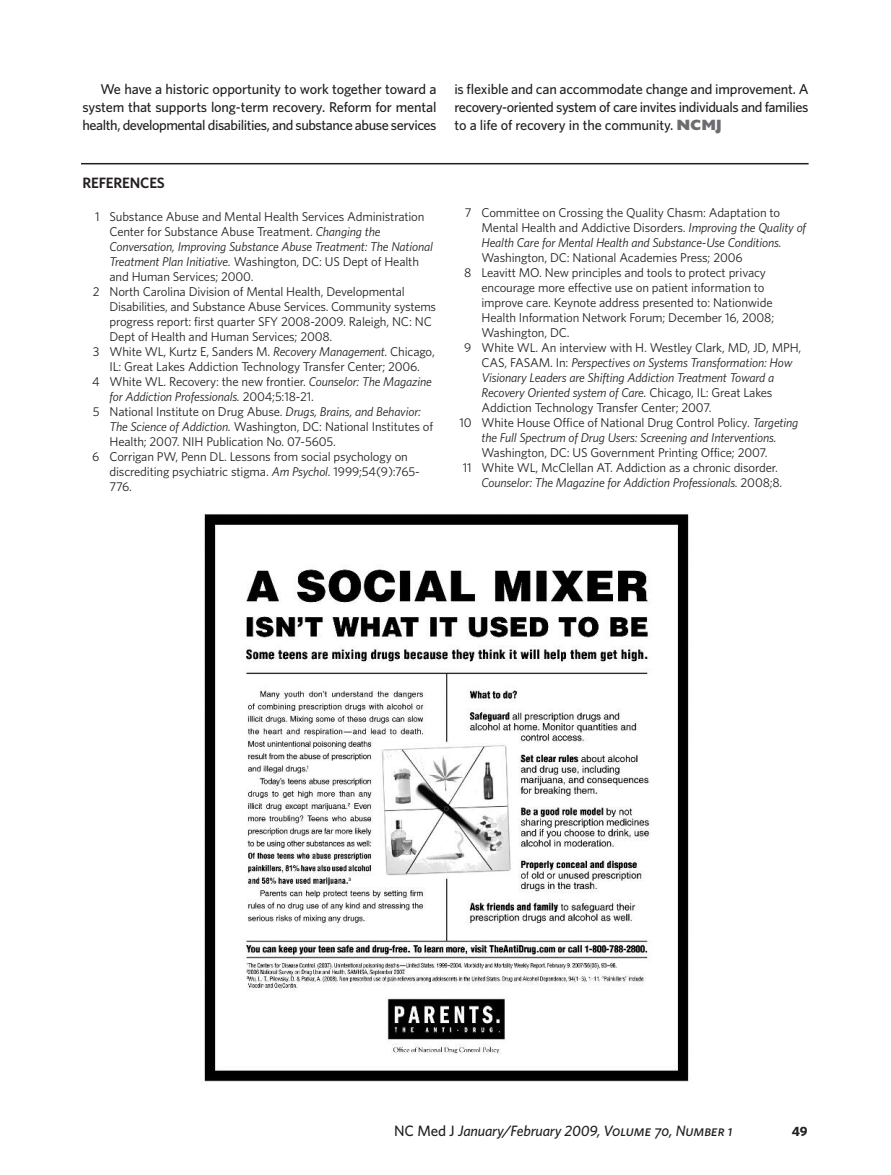
<style>
.page{position:relative;width:891px;height:1175px;background:#fff}
.page>*{position:absolute;margin:0;border:0;box-sizing:border-box;transform-origin:0 0}
.t1{font:italic 500 15px "Whitney";letter-spacing:-.01em;color:#231f20}
.t2{font:600 15px "Whitney";letter-spacing:-.015em;color:#231f20}
.t3{font:500 14.25px/18px "Whitney";letter-spacing:-.03em;color:#231f20;text-align:justify}
.t4{font:700 13.5px "Whitney";color:#231f20}
.t5{font:12.75px/15px "Whitney";letter-spacing:-.01em;color:#231f20}
.t6{font:italic 12.75px "Whitney";letter-spacing:-.01em;color:#231f20}
.s1{font-family:"Gill Sans";font-weight:800;font-size:15px;color:#6c6d70}
.s2{font-style:italic}
.s3{font-style:normal}
.s4{font-family:"Whitney Medium SC Italic";font-weight:400;font-style:normal}
</style>
<div class="page">
<hr style="left:81px;top:163px;width:728px;height:1px;background:#231f20">
<img style="left:204px;top:514px;width:485px;height:568px">
<p class="t3" style="left:82px;top:81px;width:356px;text-indent:18px">We have a historic opportunity to work together toward a system that supports long-term recovery. Reform for mental health, developmental disabilities, and substance abuse services</p>
<p class="t3" style="left:454px;top:81px;width:356px">is flexible and can accommodate change and improvement. A recovery-oriented system of care invites individuals and families to a life of recovery in the community. <span class="s1">NCMJ</span></p>
<p class="t2" style="left:82px;top:178px;width:84px">REFERENCES</p>
<p class="t5" style="left:95px;top:210px;width:331px">1 Substance Abuse and Mental Health Services Administration</p>
<p class="t5" style="left:110px;top:225px;width:273px">Center for Substance Abuse Treatment. <span class="s2">Changing the</span></p>
<p class="t6" style="left:110px;top:242px;width:325px">Conversation, Improving Substance Abuse Treatment: The National</p>
<p class="t5" style="left:110px;top:255px;width:311px"><span class="s2">Treatment Plan Initiative.</span> Washington, DC: US Dept of Health</p>
<p class="t5" style="left:110px;top:270px;width:146px">and Human Services; 2000.</p>
<p class="t5" style="left:93px;top:285px;width:314px">2 North Carolina Division of Mental Health, Developmental</p>
<p class="t5" style="left:110px;top:300px;width:328px">Disabilities, and Substance Abuse Services. Community systems</p>
<p class="t5" style="left:110px;top:315px;width:324px">progress report: first quarter SFY 2008-2009. Raleigh, NC: NC</p>
<p class="t5" style="left:110px;top:330px;width:224px">Dept of Health and Human Services; 2008.</p>
<p class="t5" style="left:93px;top:345px;width:343px">3 White WL, Kurtz E, Sanders M. <span class="s2">Recovery Management.</span> Chicago,</p>
<p class="t5" style="left:110px;top:360px;width:312px">IL: Great Lakes Addiction Technology Transfer Center; 2006.</p>
<p class="t5" style="left:92px;top:375px;width:341px">4 White WL. Recovery: the new frontier. <span class="s2">Counselor: The Magazine</span></p>
<p class="t6" style="left:110px;top:392px;width:206px">for Addiction Professionals. <span class="s3">2004;5:18-21.</span></p>
<p class="t5" style="left:93px;top:405px;width:330px">5 National Institute on Drug Abuse. <span class="s2">Drugs, Brains, and Behavior:</span></p>
<p class="t5" style="left:110px;top:420px;width:325px"><span class="s2">The Science of Addiction.</span> Washington, DC: National Institutes of</p>
<p class="t5" style="left:110px;top:435px;width:228px">Health; 2007. NIH Publication No. 07-5605.</p>
<p class="t5" style="left:92px;top:450px;width:317px">6 Corrigan PW, Penn DL. Lessons from social psychology on</p>
<p class="t5" style="left:110px;top:465px;width:312px">discrediting psychiatric stigma. <span class="s2">Am Psychol.</span> 1999;54(9):765-</p>
<p class="t5" style="left:110px;top:480px;width:24px">776.</p>
<p class="t5" style="left:482px;top:206px;width:326px;text-indent:-17px">7 Committee on Crossing the Quality Chasm: Adaptation to<br>Mental Health and Addictive Disorders. <span class="s2">Improving the Quality of<br>Health Care for Mental Health and Substance-Use Conditions.</span></p>
<p class="t5" style="left:482px;top:251px;width:263px">Washington, DC: National Academies Press; 2006</p>
<p class="t5" style="left:464px;top:266px;width:303px">8 Leavitt MO. New principles and tools to protect privacy</p>
<p class="t5" style="left:482px;top:281px;width:285px">encourage more effective use on patient information to</p>
<p class="t5" style="left:482px;top:296px;width:293px">improve care. Keynote address presented to: Nationwide</p>
<p class="t5" style="left:482px;top:311px;width:294px">Health Information Network Forum; December 16, 2008;</p>
<p class="t5" style="left:482px;top:326px;width:90px">Washington, DC.</p>
<p class="t5" style="left:464px;top:341px;width:339px">9 White WL. An interview with H. Westley Clark, MD, JD, MPH,</p>
<p class="t6" style="left:482px;top:358px;width:312px"><span class="s3">CAS, FASAM. In:</span> Perspectives on Systems Transformation: How</p>
<p class="t6" style="left:482px;top:373px;width:294px">Visionary Leaders are Shifting Addiction Treatment Toward a</p>
<p class="t6" style="left:482px;top:388px;width:292px">Recovery Oriented system of Care. <span class="s3">Chicago, IL: Great Lakes</span></p>
<p class="t5" style="left:482px;top:401px;width:232px">Addiction Technology Transfer Center; 2007.</p>
<p class="t5" style="left:459px;top:416px;width:341px">10 White House Office of National Drug Control Policy. <span class="s2">Targeting</span></p>
<p class="t6" style="left:482px;top:433px;width:297px">the Full Spectrum of Drug Users: Screening and Interventions.</p>
<p class="t5" style="left:481px;top:446px;width:288px">Washington, DC: US Government Printing Office; 2007.</p>
<p class="t5" style="left:463px;top:461px;width:317px">11 White WL, McClellan AT. Addiction as a chronic disorder.</p>
<p class="t6" style="left:481px;top:478px;width:302px">Counselor: The Magazine for Addiction Professionals. <span class="s3">2008;8.</span></p>
<p class="t1" style="left:394px;top:1125px;width:340px"><span class="s3">NC Med J</span> January/February 2009, <span class="s4">Volume 70, Number 1</span></p>
<p class="t4" style="left:792px;top:1126px;width:17px">49</p>
</div>
